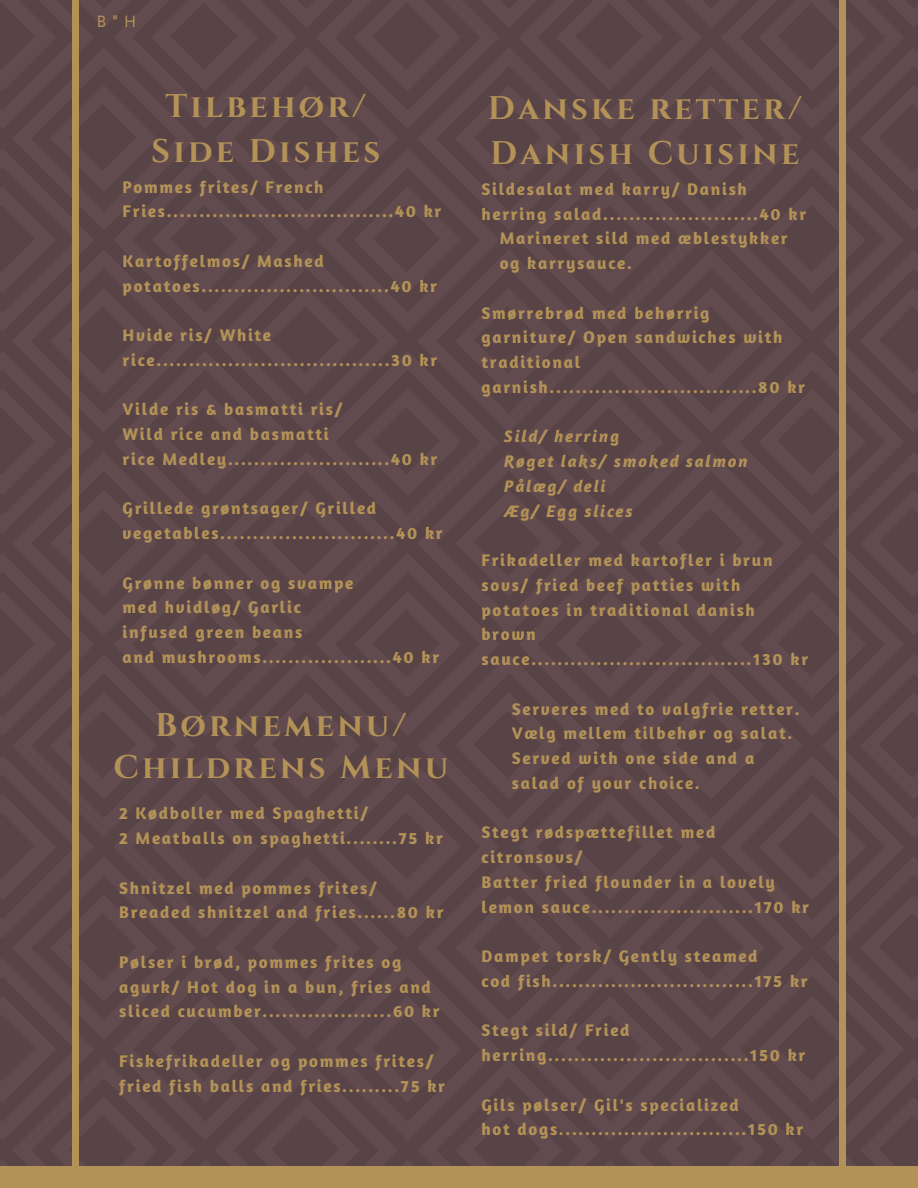
<style>
.page{position:relative;width:918px;height:1188px;background:#fff}
.page>*{position:absolute;margin:0;border:0;box-sizing:border-box;transform-origin:0 0}
.t1{font:700 32.7px/45px "Cinzel";letter-spacing:.1em;color:#b39257;text-align:center}
.t2{font:700 17.1px/24.8px "Amaranth";letter-spacing:.1em;color:#b39257}
.t3{font:italic 700 17.1px/24.8px "Amaranth";letter-spacing:.1em;color:#b39257}
.t4{font:700 16.35px "Josefin Sans";color:#b39257}
</style>
<div class="page">
<div style="left:0;top:0;width:918px;height:1167px;background:#5a4547"></div>
<div style="left:73px;top:0;width:6px;height:1173px;background:#b39257"></div>
<div style="left:0;top:1167px;width:918px;height:21px;background:#b39257"></div>
<div style="left:839px;top:0;width:6px;height:1169px;background:#b39257"></div>
<p class="t4" style="left:97px;top:15px;width:40px">B"H</p>
<h1 class="t1" style="left:151px;top:85px;width:231px">Tilbehør/<br>Side Dishes</h1>
<p class="t2" style="left:123px;top:174px;width:320px">Pommes frites/ French<br>Fries...................................40 kr</p>
<p class="t2" style="left:123px;top:248px;width:316px">Kartoffelmos/ Mashed potatoes.............................40 kr</p>
<p class="t2" style="left:123px;top:322px;width:316px">Hvide ris/ White rice....................................30 kr</p>
<p class="t2" style="left:123px;top:397px;width:316px">Vilde ris &amp; basmatti ris/<br>Wild rice and basmatti<br>rice Medley.........................40 kr</p>
<p class="t2" style="left:123px;top:496px;width:322px">Grillede grøntsager/ Grilled vegetables...........................40 kr</p>
<p class="t2" style="left:123px;top:570px;width:318px">Grønne bønner og svampe<br>med hvidløg/ Garlic<br>infused green beans<br>and mushrooms....................40 kr</p>
<h1 class="t1" style="left:113px;top:706px;width:336px;line-height:41.7px">Børnemenu/<br>Childrens Menu</h1>
<p class="t2" style="left:119px;top:801px;width:325px">2 Kødboller med Spaghetti/<br>2 Meatballs on spaghetti........75 kr</p>
<p class="t2" style="left:119px;top:875px;width:326px">Shnitzel med pommes frites/<br>Breaded shnitzel and fries......80 kr</p>
<p class="t2" style="left:119px;top:949px;width:322px">Pølser i brød, pommes frites og agurk/ Hot dog in a bun, fries and sliced cucumber....................60 kr</p>
<p class="t2" style="left:119px;top:1048px;width:327px">Fiskefrikadeller og pommes frites/ fried fish balls and fries.........75 kr</p>
<h1 class="t1" style="left:488px;top:87px;width:316px;text-align:left">Danske retter/<br>Danish Cuisine</h1>
<p class="t2" style="left:481px;top:176px;width:267px">Sildesalat med karry/ Danish</p>
<p class="t2" style="left:481px;top:201px;width:326px">herring salad........................40 kr</p>
<p class="t2" style="left:500px;top:226px;width:290px">Marineret sild med æblestykker</p>
<p class="t2" style="left:500px;top:250px;width:134px">og karrysauce.</p>
<p class="t2" style="left:481px;top:300px;width:325px">Smørrebrød med behørrig garniture/ Open sandwiches with traditional garnish................................80 kr</p>
<p class="t3" style="left:504px;top:424px;width:245px">Sild/ herring<br>Røget laks/ smoked salmon<br>Pålæg/ deli<br>Æg/ Egg slices</p>
<p class="t2" style="left:481px;top:547px;width:328px">Frikadeller med kartofler i brun sovs/ fried beef patties with potatoes in traditional danish brown sauce..................................130 kr</p>
<p class="t2" style="left:512px;top:696px;width:289px">Serveres med to valgfrie retter.<br>Vælg mellem tilbehør og salat.<br>Served with one side and a salad of your choice.</p>
<p class="t2" style="left:481px;top:820px;width:329px">Stegt rødspættefillet med citronsovs/<br>Batter fried flounder in a lovely lemon sauce.........................170 kr</p>
<p class="t2" style="left:481px;top:943px;width:328px">Dampet torsk/ Gently steamed<br>cod fish...............................175 kr</p>
<p class="t2" style="left:481px;top:1018px;width:325px">Stegt sild/ Fried herring...............................150 kr</p>
<p class="t2" style="left:481px;top:1092px;width:323px">Gils pølser/ Gil's specialized<br>hot dogs.............................150 kr</p>
</div>
